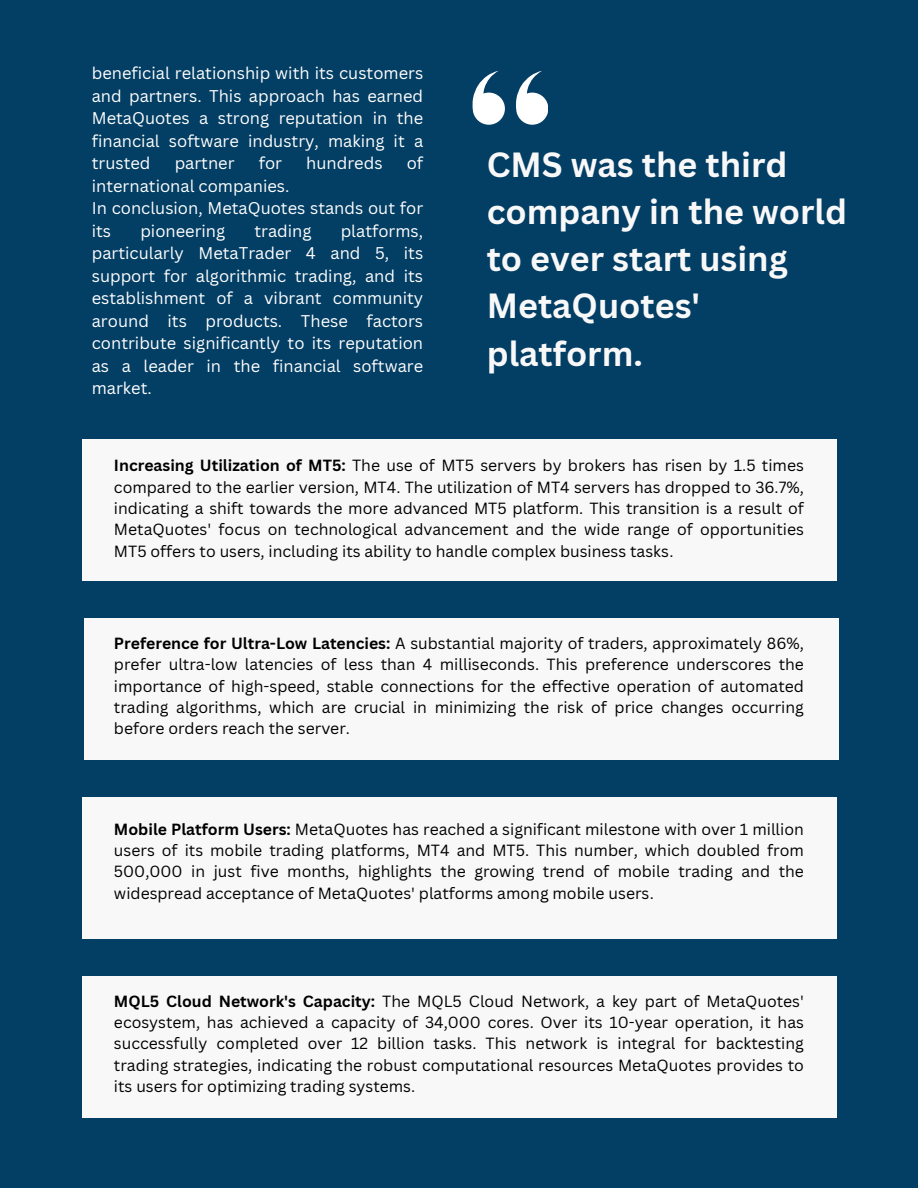
<style>
.page{position:relative;width:918px;height:1188px;background:#033e64}
.page>*{position:absolute;margin:0;border:0;box-sizing:border-box;transform-origin:0 0}
.t1{font:700 34.05px/47.2px "Canva Sans";color:#f8f8f8}
.t2{font:16.5px/22.5px "Canva Sans";color:#fff;text-align:justify}
.t3{font:15.75px/21.3px "Canva Sans";color:#000;text-align:justify}
.s1{font-weight:700}
</style>
<div class="page">
<div style="left:82px;top:440px;width:754px;height:141px;background:#f8f8f8"></div>
<div style="left:84px;top:618px;width:754px;height:142px;background:#f8f8f8"></div>
<div style="left:82px;top:797px;width:754px;height:141px;background:#f8f8f8"></div>
<div style="left:82px;top:976px;width:754px;height:141px;background:#f8f8f8"></div>
<svg style="left:472px;top:71px;width:33px;height:54px"></svg>
<svg style="left:516px;top:71px;width:32px;height:54px"></svg>
<p class="t2" style="left:92px;top:62px;width:333px">beneficial relationship with its customers and partners. This approach has earned MetaQuotes a strong reputation in the financial software industry, making it a trusted</p>
<p class="t2" style="left:175px;top:152px;width:61px">partner</p>
<p class="t2" style="left:259px;top:152px;width:25px">for</p>
<p class="t2" style="left:306px;top:152px;width:78px">hundreds</p>
<p class="t2" style="left:407px;top:152px;width:18px">of</p>
<p class="t2" style="left:92px;top:174px;width:199px">international companies.</p>
<p class="t2" style="left:92px;top:197px;width:333px">In conclusion, MetaQuotes stands out for its</p>
<p class="t2" style="left:92px;top:219px;width:333px;text-indent:249px">platforms, particularly MetaTrader 4 and 5, its support for algorithmic trading, and its establishment of a vibrant community around its products. These factors contribute significantly to its reputation as a leader in the financial software market.</p>
<p class="t2" style="left:140px;top:219px;width:86px">pioneering</p>
<p class="t2" style="left:254px;top:219px;width:59px">trading</p>
<p class="t1" style="left:487px;top:140px;width:362px">CMS was the third company in the world to ever start using<br>MetaQuotes' platform.</p>
<p class="t3" style="left:114px;top:454px;width:692px"><span class="s1">Increasing Utilization of MT5:</span> The use of MT5 servers by brokers has risen by 1.5 times compared to the earlier version, MT4. The utilization of MT4 servers has dropped to 36.7%, indicating a shift towards the more advanced MT5 platform. This transition is a result of MetaQuotes' focus on technological advancement and the wide range of opportunities MT5 offers to users, including its ability to handle complex business tasks.</p>
<h1 class="t3" style="left:114px;top:632px;width:692px"><span class="s1">Preference for Ultra-Low Latencies:</span> A substantial majority of traders, approximately 86%, prefer ultra-low latencies of less than 4 milliseconds. This preference underscores the importance of high-speed, stable connections for the effective operation of automated trading algorithms, which are crucial in minimizing the risk of price changes occurring before orders reach the server.</h1>
<p class="t3" style="left:114px;top:818px;width:692px"><span class="s1">Mobile Platform Users:</span> MetaQuotes has reached a significant milestone with over 1 million users of its mobile trading platforms, MT4 and MT5. This number, which doubled from 500,000 in just five months, highlights the growing trend of mobile trading and the widespread acceptance of MetaQuotes' platforms among mobile users.</p>
<p class="t3" style="left:114px;top:990px;width:692px"><span class="s1">MQL5 Cloud Network's Capacity:</span> The MQL5 Cloud Network, a key part of MetaQuotes' ecosystem, has achieved a capacity of 34,000 cores. Over its 10-year operation, it has successfully completed over 12 billion tasks. This network is integral for backtesting trading strategies, indicating the robust computational resources MetaQuotes provides to its users for optimizing trading systems.</p>
</div>
